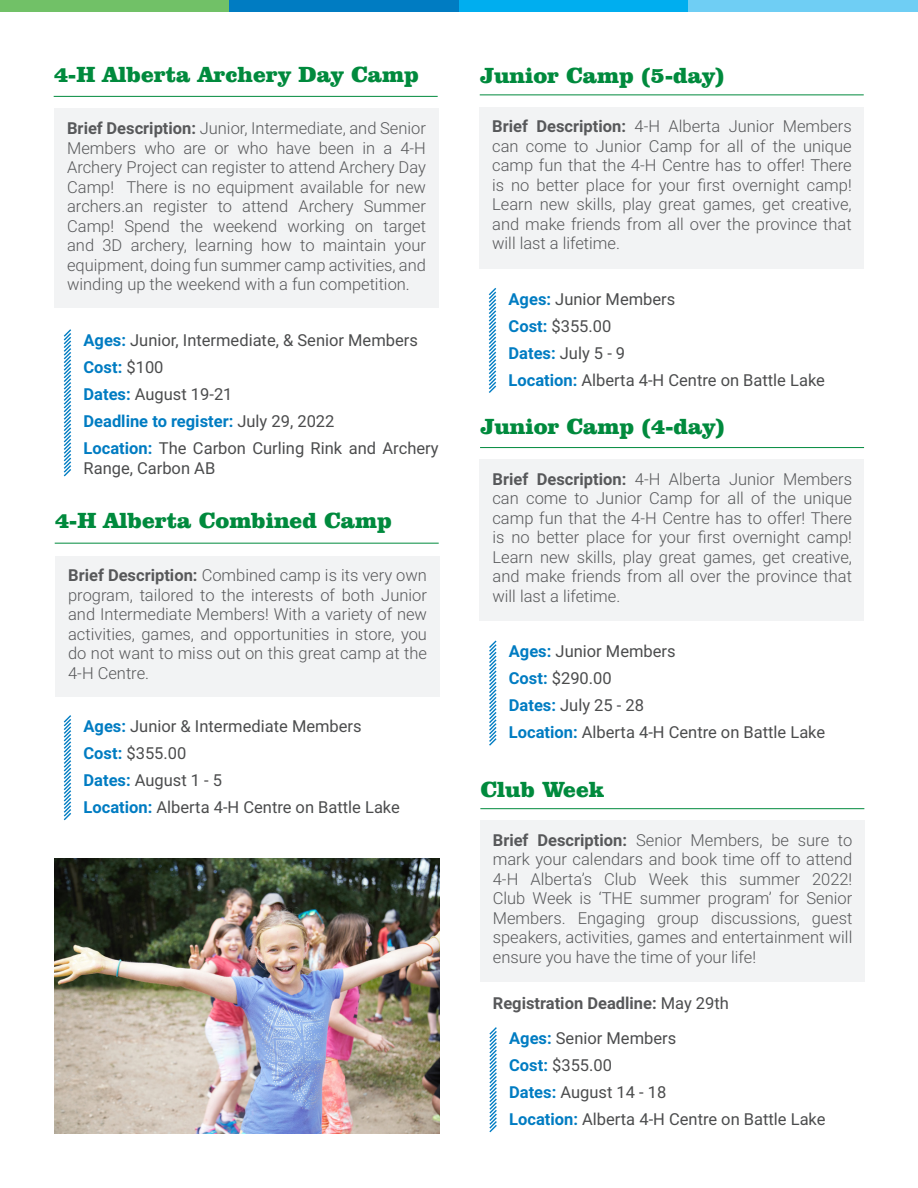
<style>
.page{position:relative;width:918px;height:1188px;background:#fff}
.page>*{position:absolute;margin:0;border:0;box-sizing:border-box;transform-origin:0 0}
.Paragraph_Style_1{font:900 22.5px "Clarendon BT Pro";color:#008a3d}
.t1{font:300 16.5px/19.5px "Roboto";color:#57585a;text-align:justify}
.t2{font:16.5px/19.5px "Roboto";color:#4b4c4d}
.t3{font:700 16.5px "Roboto";color:#007cc2}
.t4{font:700 16.5px "Roboto";color:#57585a}
.s1{font-weight:700}
.s2{font-weight:700;color:#007cc2}
.s3{font-weight:400;color:#4b4c4d}
</style>
<div class="page">
<div style="left:54px;top:109px;width:385px;height:199px;background:#f2f3f4"></div>
<div style="left:55px;top:556px;width:384px;height:140px;background:#f2f3f4"></div>
<hr style="left:55px;top:543px;width:384px;height:1px;background:#008a3d">
<div style="left:0;top:0;width:230px;height:12px;background:#71c167"></div>
<div style="left:230px;top:0;width:229px;height:12px;background:#007cc2"></div>
<div style="left:459px;top:0;width:229px;height:12px;background:#00aeef"></div>
<div style="left:688px;top:0;width:230px;height:12px;background:#6fcef4"></div>
<svg style="left:63px;top:715px;width:9px;height:106px"></svg>
<hr style="left:54px;top:96px;width:384px;height:1px;background:#008a3d">
<div style="left:480px;top:459px;width:384px;height:162px;background:#f2f3f4"></div>
<hr style="left:480px;top:447px;width:384px;height:1px;background:#008a3d">
<svg style="left:489px;top:640px;width:8px;height:106px"></svg>
<div style="left:479px;top:107px;width:385px;height:161px;background:#f2f3f4"></div>
<hr style="left:480px;top:94px;width:384px;height:1px;background:#008a3d">
<svg style="left:488px;top:288px;width:9px;height:105px"></svg>
<svg style="left:63px;top:329px;width:9px;height:148px"></svg>
<div style="left:480px;top:820px;width:384px;height:162px;background:#f2f3f4"></div>
<hr style="left:480px;top:808px;width:384px;height:1px;background:#008a3d">
<svg style="left:489px;top:1027px;width:8px;height:106px"></svg>
<img style="left:54px;top:858px;width:385px;height:276px">
<p class="Paragraph_Style_1" style="left:54px;top:59px;width:367px">4-H Alberta Archery Day Camp</p>
<p class="t1" style="left:67px;top:118px;width:360px"><span class="s1">Brief Description:</span> Junior, Intermediate, and Senior Members who are or who have been in a 4-H Archery Project can register to attend Archery Day Camp! There is no equipment available for new archers.an register to attend Archery Summer Camp! Spend the weekend working on target and 3D archery, learning how to maintain your equipment, doing fun summer camp activities, and winding up the weekend with a fun competition.</p>
<p class="t2" style="left:84px;top:330px;width:336px"><span class="s2">Ages:</span> Junior, Intermediate, &amp; Senior Members</p>
<p class="t3" style="left:84px;top:356px;width:82px">Cost: <span class="s3">$100</span></p>
<p class="t2" style="left:84px;top:384px;width:151px"><span class="s2">Dates:</span> August 19-21</p>
<p class="t3" style="left:84px;top:410px;width:252px">Deadline to register: <span class="s3">July 29, 2022</span></p>
<p class="t2" style="left:84px;top:438px;width:357px"><span class="s2">Location:</span> The Carbon Curling Rink and Archery<br>Range, Carbon AB</p>
<p class="Paragraph_Style_1" style="left:55px;top:506px;width:338px">4-H Alberta Combined Camp</p>
<p class="t1" style="left:68px;top:565px;width:360px"><span class="s1">Brief Description:</span> Combined camp is its very own program, tailored to the interests of both Junior and Intermediate Members! With a variety of new activities, games, and opportunities in store, you do not want to miss out on this great camp at the 4-H Centre.</p>
<p class="t2" style="left:84px;top:716px;width:280px"><span class="s2">Ages:</span> Junior &amp; Intermediate Members</p>
<p class="t2" style="left:84px;top:743px;width:104px"><span class="s2">Cost:</span> $355.00</p>
<p class="t2" style="left:84px;top:770px;width:140px"><span class="s2">Dates:</span> August 1 - 5</p>
<p class="t2" style="left:84px;top:797px;width:318px"><span class="s2">Location:</span> Alberta 4-H Centre on Battle Lake</p>
<p class="Paragraph_Style_1" style="left:480px;top:61px;width:247px">Junior Camp (5-day)</p>
<p class="t1" style="left:492px;top:116px;width:361px"><span class="s1">Brief Description:</span> 4-H Alberta Junior Members can come to Junior Camp for all of the unique camp fun that the 4-H Centre has to offer! There is no better place for your first overnight camp!<br>Learn new skills, play great games, get creative, and make friends from all over the province that will last a lifetime.</p>
<p class="t2" style="left:509px;top:288px;width:168px"><span class="s2">Ages:</span> Junior Members</p>
<p class="t2" style="left:509px;top:315px;width:104px"><span class="s2">Cost:</span> $355.00</p>
<p class="t2" style="left:509px;top:342px;width:118px"><span class="s2">Dates:</span> July 5 - 9</p>
<p class="t2" style="left:509px;top:369px;width:318px"><span class="s2">Location:</span> Alberta 4-H Centre on Battle Lake</p>
<p class="Paragraph_Style_1" style="left:480px;top:412px;width:247px">Junior Camp (4-day)</p>
<p class="t1" style="left:492px;top:468px;width:361px"><span class="s1">Brief Description:</span> 4-H Alberta Junior Members can come to Junior Camp for all of the unique camp fun that the 4-H Centre has to offer! There is no better place for your first overnight camp!<br>Learn new skills, play great games, get creative, and make friends from all over the province that will last a lifetime.</p>
<p class="t2" style="left:509px;top:641px;width:168px"><span class="s2">Ages:</span> Junior Members</p>
<p class="t2" style="left:509px;top:668px;width:104px"><span class="s2">Cost:</span> $290.00</p>
<p class="t2" style="left:509px;top:695px;width:137px"><span class="s2">Dates:</span> July 25 - 28</p>
<p class="t2" style="left:509px;top:722px;width:318px"><span class="s2">Location:</span> Alberta 4-H Centre on Battle Lake</p>
<p class="Paragraph_Style_1" style="left:480px;top:774px;width:125px">Club Week</p>
<p class="t1" style="left:493px;top:830px;width:361px"><span class="s1">Brief Description:</span> Senior Members, be sure to mark your calendars and book time off to attend 4-H Alberta’s Club Week this summer 2022!<br>Club Week is ‘THE summer program’ for Senior Members. Engaging group discussions, guest speakers, activities, games and entertainment will ensure you have the time of your life!</p>
<p class="t4" style="left:493px;top:992px;width:238px">Registration Deadline: <span class="s3">May 29th</span></p>
<p class="t2" style="left:509px;top:1028px;width:169px"><span class="s2">Ages:</span> Senior Members</p>
<p class="t2" style="left:509px;top:1055px;width:104px"><span class="s2">Cost:</span> $355.00</p>
<p class="t2" style="left:509px;top:1082px;width:159px"><span class="s2">Dates:</span> August 14 - 18</p>
<p class="t2" style="left:509px;top:1109px;width:318px"><span class="s2">Location:</span> Alberta 4-H Centre on Battle Lake</p>
</div>
